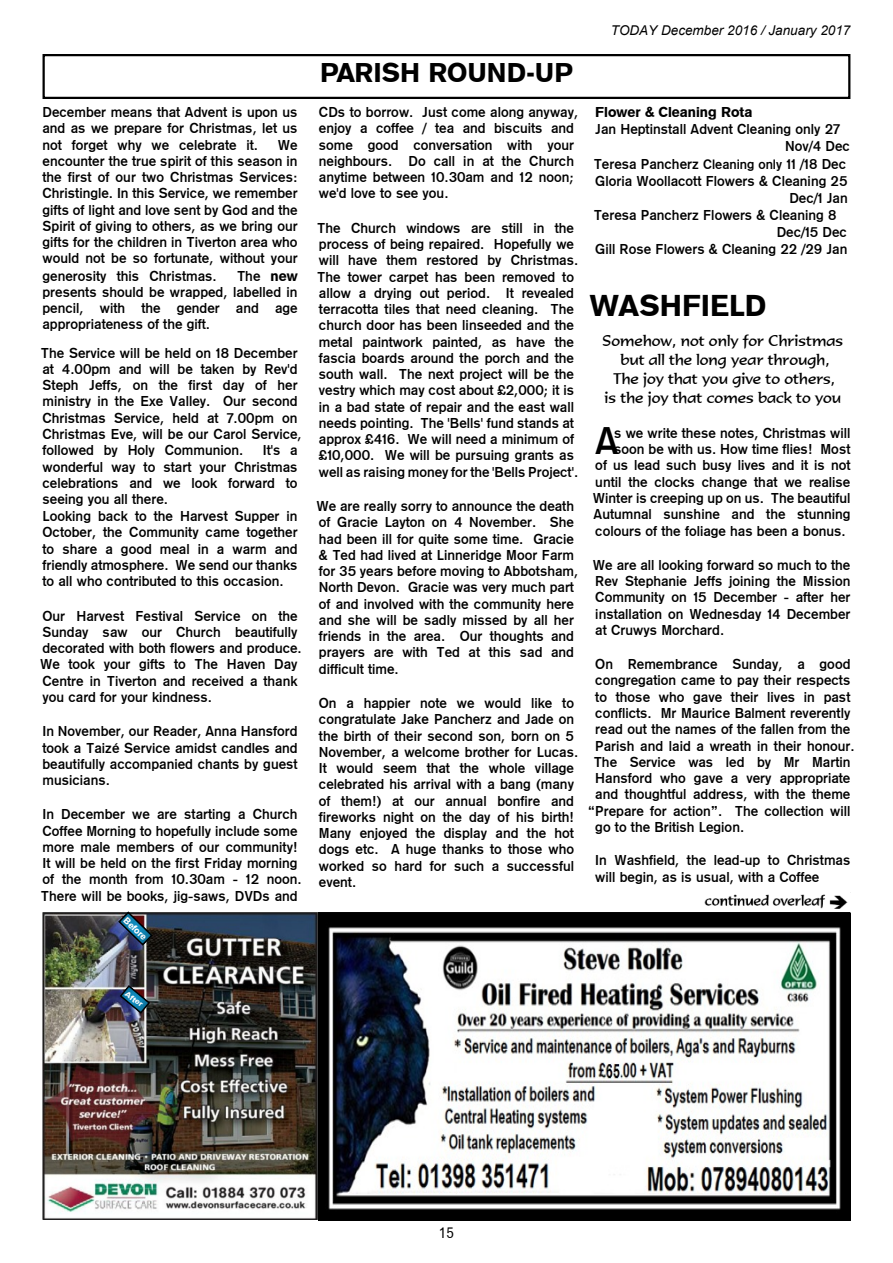
<style>
.page{position:relative;width:893px;height:1263px;background:#fff}
.page>*{position:absolute;margin:0;border:0;box-sizing:border-box;transform-origin:0 0}
.t1{font:38.25px "Gothic 725 BT Bold A";color:#000}
.t2{font:30px "Gothic 725 BT Black A";color:#000}
.t3{font:27px "Gothic 725 BT Black A";color:#000}
.t4{font:15px/19px "Formal 436 BT";color:#000;text-align:center}
.t5{font:15px "Gothic 720 BT Roman B";color:#000}
.t6{font:14.25px/16.2px "Gothic 725 BT Bold A";color:#000}
.t7{font:14.25px "Gothic 725 BT Black A";color:#000}
.t8{font:italic 13.5px "Arial";color:#000}
.t9{font:9.15px "Gothic 725 BT Black A";color:#fff}
.t10{font:7.5px "Gothic 725 BT Black A";color:#fff;scale:1.19 1}
.s1{font-family:"Gothic 725 BT Black A"}
.s2{font-size:13.5px}
</style>
<div class="page">
<div style="left:43px;top:54px;width:807px;height:45px;border:2px solid #000"></div>
<img style="left:318px;top:913px;width:533px;height:307px">
<img style="left:43px;top:914px;width:273px;height:305px">
<svg style="left:119px;top:984px;width:32px;height:31px"></svg>
<svg style="left:117px;top:911px;width:37px;height:36px"></svg>
<img style="left:704px;top:894px;width:144px;height:15px">
<p class="t6" style="left:43px;top:105px;width:257px;text-align:justify">December means that Advent is upon us and as we prepare for Christmas, let us not forget why we celebrate it.</p>
<p class="t6" style="left:43px;top:138px;width:257px;text-align:justify;text-indent:235px">We encounter the true spirit of this season in the first of our two Christmas Services:<br>Christingle. In this Service, we remember gifts of light and love sent by God and the Spirit of giving to others, as we bring our gifts for the children in Tiverton area who would not be so fortunate, without your generosity this Christmas.</p>
<p class="t6" style="left:43px;top:269px;width:257px;text-align:justify;text-indent:194px">The <span class="s1">new </span>presents should be wrapped, labelled in pencil, with the gender and age appropriateness of the gift.</p>
<p class="t6" style="left:41px;top:346px;width:262px">The Service will be held on 18 December at 4.00pm and will be taken by Rev'd Steph Jeffs, on the first day of her ministry in the Exe Valley. Our second Christmas Service, held at 7.00pm on Christmas Eve, will be our Carol Service, followed by Holy Communion.</p>
<p class="t6" style="left:43px;top:443px;width:257px;text-indent:220px">It's a wonderful way to start your Christmas celebrations and we look forward to seeing you all there.<br>Looking back to the Harvest Supper in<br>October, the Community came together to share a good meal in a warm and friendly atmosphere. We send our thanks to all who contributed to this occasion.</p>
<p class="t6" style="left:40px;top:609px;width:263px">Our Harvest Festival Service on the Sunday saw our Church beautifully decorated with both flowers and produce.<br>We took your gifts to The Haven Day Centre in Tiverton and received a thank you card for your kindness.</p>
<p class="t6" style="left:43px;top:724px;width:257px;text-align:justify">In November, our Reader, Anna Hansford took a Taizé Service amidst candles and beautifully accompanied chants by guest musicians.</p>
<p class="t6" style="left:41px;top:807px;width:262px">In December we are starting a Church Coffee Morning to hopefully include some more male members of our community!<br>It will be held on the first Friday morning of the month from 10.30am - 12 noon.<br>There will be books, jig-saws, DVDs and</p>
<p class="t9" style="left:128px;top:916px;width:30px;rotate:44deg">Before</p>
<h3 class="t3" style="left:320px;top:62px;width:254px">PARISH ROUND-UP</h3>
<p class="t6" style="left:319px;top:105px;width:261px">CDs to borrow. Just come along anyway, enjoy a coffee / tea and biscuits and some good conversation with your neighbours. Do call in at the Church anytime between 10.30am and 12 noon; we'd love to see you.</p>
<p class="t6" style="left:317px;top:221px;width:262px">The Church windows are still in the process of being repaired. Hopefully we will have them restored by Christmas.<br>The tower carpet has been removed to allow a drying out period. It revealed terracotta tiles that need cleaning. The church door has been linseeded and the metal paintwork painted, as have the fascia boards around the porch and the south wall. The next project will be the vestry which may cost about £2,000; it is in a bad state of repair and the east wall needs pointing. The 'Bells' fund stands at approx £416. We will need a minimum of £10,000. We will be pursuing grants as well as raising money for the 'Bells Project'.</p>
<p class="t6" style="left:316px;top:499px;width:263px">We are really sorry to announce the death of Gracie Layton on 4 November. She had been ill for quite some time. Gracie &amp; Ted had lived at Linneridge Moor Farm for 35 years before moving to Abbotsham, North Devon. Gracie was very much part of and involved with the community here and she will be sadly missed by all her friends in the area. Our thoughts and prayers are with Ted at this sad and difficult time.</p>
<p class="t6" style="left:319px;top:696px;width:261px">On a happier note we would like to congratulate Jake Pancherz and Jade on the birth of their second son, born on 5<br>November, a welcome brother for Lucas.<br>It would seem that the whole village celebrated his arrival with a bang (many of them!) at our annual bonfire and fireworks night on the day of his birth!<br>Many enjoyed the display and the hot dogs etc. A huge thanks to those who worked so hard for such a successful event.</p>
<p class="t8" style="left:611px;top:25px;width:241px">TODAY December 2016 / January 2017</p>
<p class="t7" style="left:595px;top:106px;width:159px">Flower &amp; Cleaning Rota</p>
<p class="t6" style="left:595px;top:122px;width:246px">Jan Heptinstall Advent Cleaning only 27</p>
<p class="t6" style="left:785px;top:140px;width:66px">Nov/4 Dec</p>
<p class="t6" style="left:594px;top:157px;width:254px">Teresa Pancherz <span class="s2">Cleaning only</span> 11 /18 Dec</p>
<p class="t6" style="left:595px;top:174px;width:254px">Gloria Woollacott Flowers &amp; Cleaning 25</p>
<p class="t6" style="left:789px;top:191px;width:60px">Dec/1 Jan</p>
<p class="t6" style="left:594px;top:208px;width:244px">Teresa Pancherz Flowers &amp; Cleaning 8</p>
<p class="t6" style="left:777px;top:225px;width:72px">Dec/15 Dec</p>
<p class="t6" style="left:595px;top:243px;width:254px">Gill Rose Flowers &amp; Cleaning 22 /29 Jan</p>
<h2 class="t2" style="left:589px;top:293px;width:178px">WASHFIELD</h2>
<p class="t4" style="left:603px;top:333px;width:242px">Somehow, not only for Christmas but all the long year through,<br>The joy that you give to others,<br>is the joy that comes back to you</p>
<h1 class="t1" style="left:595px;top:425px;width:25px">A</h1>
<p class="t6" style="left:614px;top:426px;width:238px">s we write these notes, Christmas will</p>
<p class="t6" style="left:614px;top:442px;width:238px">soon be with us. How time flies! Most</p>
<p class="t6" style="left:595px;top:459px;width:257px">of us lead such busy lives and it is not</p>
<p class="t6" style="left:595px;top:475px;width:257px">until the clocks change that we realise</p>
<p class="t6" style="left:593px;top:491px;width:259px">Winter is creeping up on us. The beautiful</p>
<p class="t6" style="left:594px;top:507px;width:258px">Autumnal sunshine and the stunning</p>
<p class="t6" style="left:595px;top:524px;width:252px">colours of the foliage has been a bonus.</p>
<p class="t6" style="left:593px;top:558px;width:259px;text-align:justify">We are all looking forward so much to the Rev Stephanie Jeffs joining the Mission Community on 15 December - after her installation on Wednesday 14 December at Cruwys Morchard.</p>
<p class="t6" style="left:595px;top:657px;width:257px">On Remembrance Sunday, a good</p>
<p class="t6" style="left:595px;top:674px;width:257px">congregation came to pay their respects</p>
<p class="t6" style="left:595px;top:690px;width:257px">to those who gave their lives in past</p>
<p class="t6" style="left:595px;top:706px;width:257px">conflicts. Mr Maurice Balment reverently</p>
<p class="t6" style="left:595px;top:722px;width:257px">read out the names of the fallen from the</p>
<p class="t6" style="left:595px;top:739px;width:261px">Parish and laid a wreath in their honour.</p>
<p class="t6" style="left:594px;top:755px;width:258px">The Service was led by Mr Martin</p>
<p class="t6" style="left:595px;top:771px;width:257px">Hansford who gave a very appropriate</p>
<p class="t6" style="left:595px;top:787px;width:257px">and thoughtful address, with the theme</p>
<p class="t6" style="left:588px;top:804px;width:264px">“Prepare for action”. The collection will</p>
<p class="t6" style="left:595px;top:820px;width:150px">go to the British Legion.</p>
<p class="t6" style="left:595px;top:853px;width:257px">In Washfield, the lead-up to Christmas will begin, as is usual, with a Coffee</p>
<p class="t10" style="left:128px;top:991px;width:18px;rotate:36deg">After</p>
<p class="t5" style="left:439px;top:1227px;width:17px">15</p>
</div>
